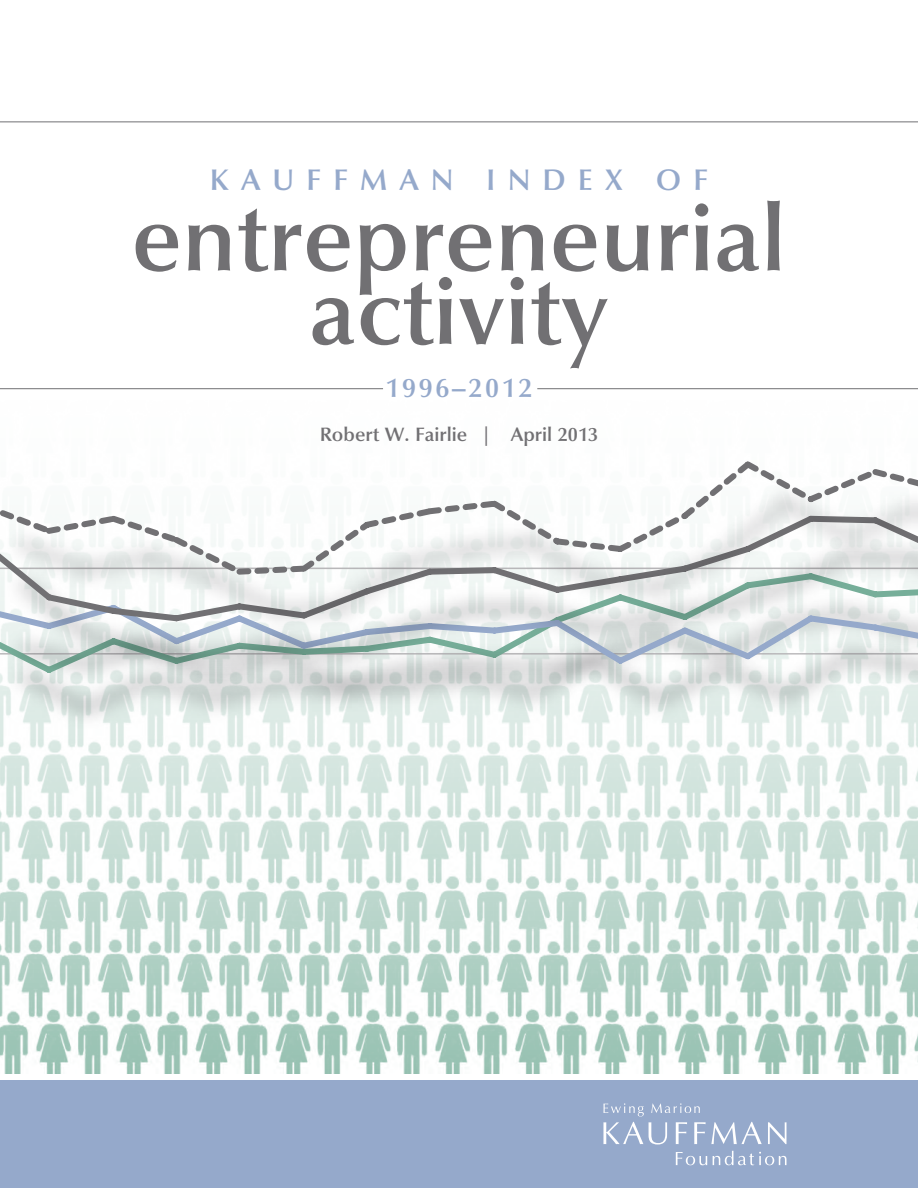
<style>
.page{position:relative;width:918px;height:1188px;background:#fff}
.page>*{position:absolute;margin:0;border:0;box-sizing:border-box;transform-origin:0 0}
.t1{font:600 94.5px/73.5px "Optima";color:#717073;text-align:center}
.t2{font:600 30px "Optima";letter-spacing:.4em;color:#95a9cb}
.t3{font:600 27px "Optima";letter-spacing:.1em;color:#95a9cb}
.t4{font:600 19.5px "Optima";color:#717073}
</style>
<div class="page">
<img style="left:0;top:121px;width:918px;height:953px">
<img style="left:0;top:727px;width:918px;height:9px">
<img style="left:0;top:685px;width:918px;height:42px">
<img style="left:0;top:638px;width:918px;height:47px">
<img style="left:0;top:580px;width:918px;height:58px">
<svg style="left:0;top:460px;width:918px;height:120px"></svg>
<div style="left:0;top:1080px;width:918px;height:108px;background:#95a9cb"></div>
<hr style="left:537px;top:388px;width:381px;height:1px;background:#717073">
<hr style="left:0;top:388px;width:383px;height:1px;background:#717073">
<hr style="left:0;top:122px;width:918px;height:1px;background:#717073">
<svg style="left:768px;top:1122px;width:18px;height:22px"></svg>
<svg style="left:676px;top:1152px;width:31px;height:13px"></svg>
<svg style="left:713px;top:1151px;width:73px;height:14px"></svg>
<svg style="left:603px;top:1103px;width:159px;height:42px"></svg>
<h2 class="t2" style="left:210px;top:163px;width:500px">KAUFFMAN INDEX OF</h2>
<h1 class="t1" style="left:131px;top:203px;width:656px">entrepreneurial activity</h1>
<h3 class="t3" style="left:385px;top:372px;width:149px">1996–2012</h3>
<p class="t4" style="left:320px;top:423px;width:280px">Robert W. Fairlie | April 2013</p>
</div>
